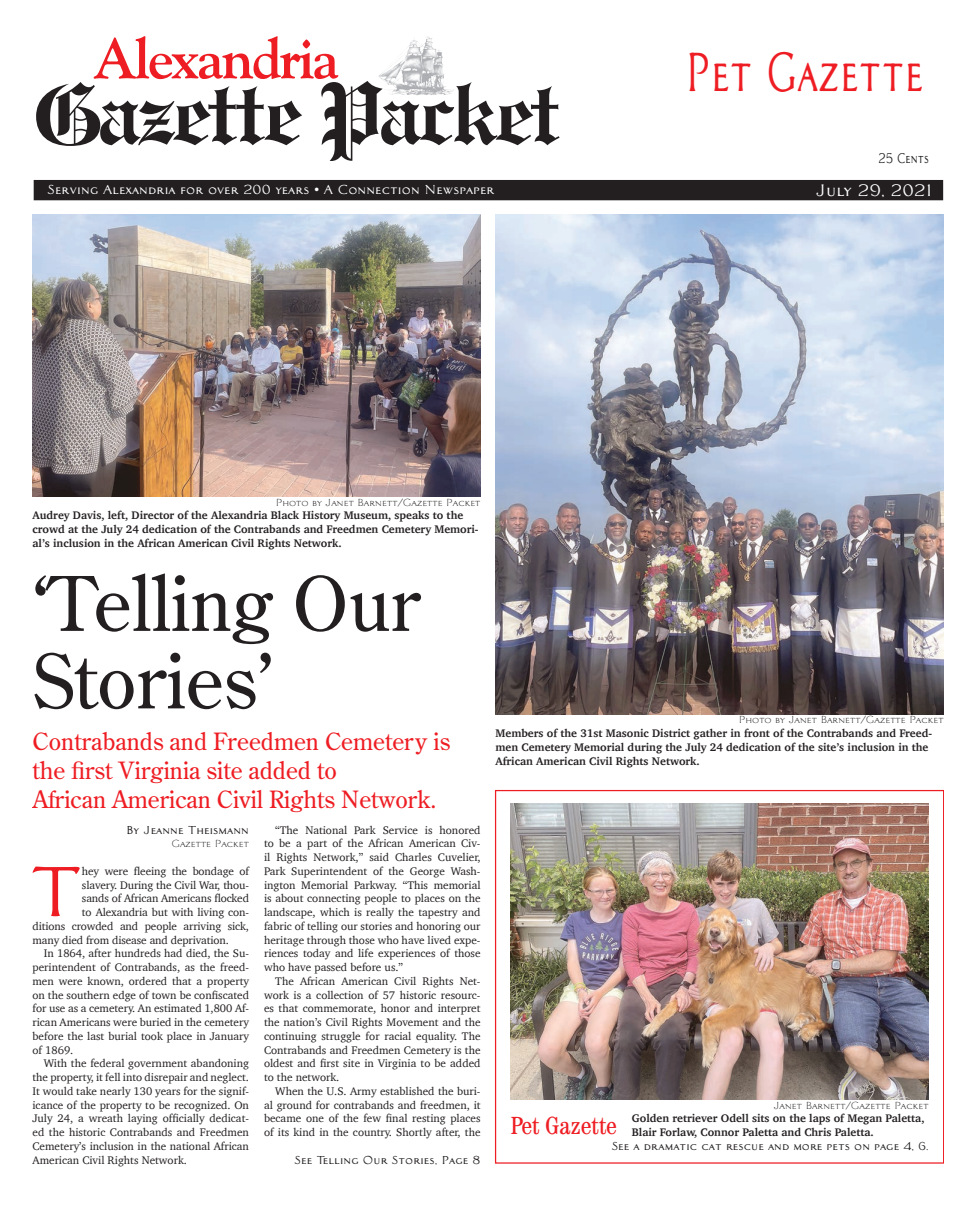
<style>
.page{position:relative;width:975px;height:1215px;background:#fff}
.page>*{position:absolute;margin:0;border:0;box-sizing:border-box;transform-origin:0 0}
.t1{font:700 87.25px "Engravers Old English BT";letter-spacing:-.045em;color:#231f20}
.t2{font:75px/77.5px "Century Old Style";color:#231f20}
.t3{font:69px "Architect Bold V";color:#ee1d23}
.t4{font:700 57px "Goudy Old Style BT";letter-spacing:-.03em;color:#ee1d23}
.t5{font:53.75px "Architect Bold V";color:#ee1d23;scale:.7 1}
.t6{font:condensed 25px "Century IT Cby BT";color:#ee1d23}
.t7{font:23.75px/28.8px "Century Old Style";color:#ee1d23}
.t8{font:16.25px "Architect Bold V";color:#fff}
.t9{font:13.75px "Architect Bold V";color:#231f20;scale:.75 1}
.t10{font:12.75px "Architect Bold V";color:#fff}
.t11{font:11.25px/13.8px "Charter";color:#231f20;text-align:justify}
.t12{font:700 11.25px/13.8px "Charter";color:#231f20}
.t13{font:11.25px "Architect Bold V";color:#231f20}
.t14{font:10px "Architect Roman V";color:#231f20}
</style>
<div class="page">
<div style="left:34px;top:181px;width:909px;height:19px;background:#231f20"></div>
<div style="left:34px;top:180px;width:909px;height:20px;border:1px solid #231f20"></div>
<img style="left:406px;top:36px;width:23px;height:20px">
<img style="left:511px;top:804px;width:418px;height:296px">
<img style="left:496px;top:215px;width:448px;height:499px">
<img style="left:32px;top:215px;width:449px;height:282px">
<h3 class="t4" style="left:93px;top:23px;width:247px">Alexandria</h3>
<h1 class="t1" style="left:34px;top:60px;width:529px">Gazette Packet</h1>
<p class="t10" style="left:48px;top:182px;width:448px">Serving Alexandria for over 200 years • A Connection Newspaper</p>
<p class="t14" style="left:276px;top:496px;width:206px">Photo by Janet Barnett/Gazette Packet</p>
<p class="t12" style="left:32px;top:509px;width:448px">Audrey Davis, left, Director of the Alexandria Black History Museum, speaks to the crowd at the July 24 dedication of the Contrabands and Freedmen Cemetery Memori&shy;al’s inclusion in the African American Civil Rights Network.</p>
<h2 class="t2" style="left:32px;top:563px;width:390px">‘Telling Our<br>Stories’</h2>
<h3 class="t5" style="left:685px;top:42px;width:342px">Pet Gazette</h3>
<p class="t9" style="left:879px;top:151px;width:69px">25 Cents</p>
<h3 class="t8" style="left:816px;top:181px;width:118px">July 29, 2021</h3>
<h3 class="t7" style="left:32px;top:727px;width:419px">Contrabands and Freedmen Cemetery is the first Virginia site added to<br>African American Civil Rights Network.</h3>
<p class="t13" style="left:126px;top:823px;width:124px">By Jeanne Theismann</p>
<p class="t14" style="left:172px;top:838px;width:79px">Gazette Packet</p>
<h3 class="t3" style="left:29px;top:853px;width:55px">T</h3>
<p class="t11" style="left:82px;top:864px;width:169px">hey were fleeing the bondage of</p>
<p class="t11" style="left:82px;top:878px;width:169px">slavery. During the Civil War, thou-</p>
<p class="t11" style="left:82px;top:892px;width:169px">sands of African Americans flocked</p>
<p class="t11" style="left:82px;top:905px;width:169px">to Alexandria but with living con-</p>
<p class="t11" style="left:32px;top:919px;width:218px">ditions crowded and people arriving sick,</p>
<p class="t11" style="left:32px;top:933px;width:198px">many died from disease and deprivation.</p>
<p class="t11" style="left:44px;top:947px;width:207px">In 1864, after hundreds had died, the Su-</p>
<p class="t11" style="left:32px;top:960px;width:218px">perintendent of Contrabands, as the freed-</p>
<p class="t11" style="left:32px;top:974px;width:218px">men were known, ordered that a property</p>
<p class="t11" style="left:32px;top:988px;width:218px">on the southern edge of town be confiscated</p>
<p class="t11" style="left:32px;top:1002px;width:218px">for use as a cemetery. An estimated 1,800 Af-</p>
<p class="t11" style="left:32px;top:1015px;width:218px">rican Americans were buried in the cemetery</p>
<p class="t11" style="left:32px;top:1029px;width:218px">before the last burial took place in January</p>
<p class="t11" style="left:32px;top:1043px;width:42px">of 1869.</p>
<p class="t11" style="left:44px;top:1057px;width:207px">With the federal government abandoning</p>
<p class="t11" style="left:32px;top:1070px;width:218px">the property, it fell into disrepair and neglect.</p>
<p class="t11" style="left:32px;top:1084px;width:218px">It would take nearly 130 years for the signif-</p>
<p class="t11" style="left:32px;top:1098px;width:218px">icance of the property to be recognized. On</p>
<p class="t11" style="left:32px;top:1112px;width:218px">July 24, a wreath laying officially dedicat-</p>
<p class="t11" style="left:32px;top:1125px;width:218px">ed the historic Contrabands and Freedmen</p>
<p class="t11" style="left:32px;top:1139px;width:218px">Cemetery’s inclusion in the national African</p>
<p class="t11" style="left:32px;top:1153px;width:156px">American Civil Rights Network.</p>
<p class="t11" style="left:264px;top:823px;width:218px;text-indent:11px">“The National Park Service is honored to be a part of the African American Civ&shy;il Rights Network,” said Charles Cuvelier, Park Superintendent of the George Wash&shy;ington Memorial Parkway. “This memorial is about connecting people to places on the landscape, which is really the tapestry and fabric of telling our stories and honoring our heritage through those who have lived expe&shy;riences today and life experiences of those who have passed before us.”</p>
<p class="t11" style="left:264px;top:974px;width:218px;text-indent:11px">The African American Civil Rights Net&shy;work is a collection of 57 historic resourc&shy;es that commemorate, honor and interpret the nation’s Civil Rights Movement and the continuing struggle for racial equality. The Contrabands and Freedmen Cemetery is the oldest and first site in Virginia to be added to the network.</p>
<p class="t11" style="left:264px;top:1084px;width:218px;text-indent:11px">When the U.S. Army established the buri&shy;al ground for contrabands and freedmen, it became one of the few final resting places of its kind in the country. Shortly after, the</p>
<p class="t13" style="left:295px;top:1153px;width:187px">See Telling Our Stories, Page 8</p>
<p class="t14" style="left:739px;top:714px;width:206px">Photo by Janet Barnett/Gazette Packet</p>
<p class="t12" style="left:496px;top:726px;width:438px">Members of the 31st Masonic District gather in front of the Contrabands and Freed&shy;men Cemetery Memorial during the July 24 dedication of the site’s inclusion in the<br>African American Civil Rights Network.</p>
<p class="t14" style="left:774px;top:1099px;width:156px">Janet Barnett/Gazette Packet</p>
<p class="t12" style="left:632px;top:1112px;width:294px">Golden retriever Odell sits on the laps of Megan Paletta,<br>Blair Forlaw, Connor Paletta and Chris Paletta.</p>
<p class="t13" style="left:612px;top:1140px;width:318px">See a dramatic cat rescue and more pets on page 4, 6.</p>
<h3 class="t6" style="left:511px;top:1110px;width:108px">Pet Gazette</h3>
</div>
